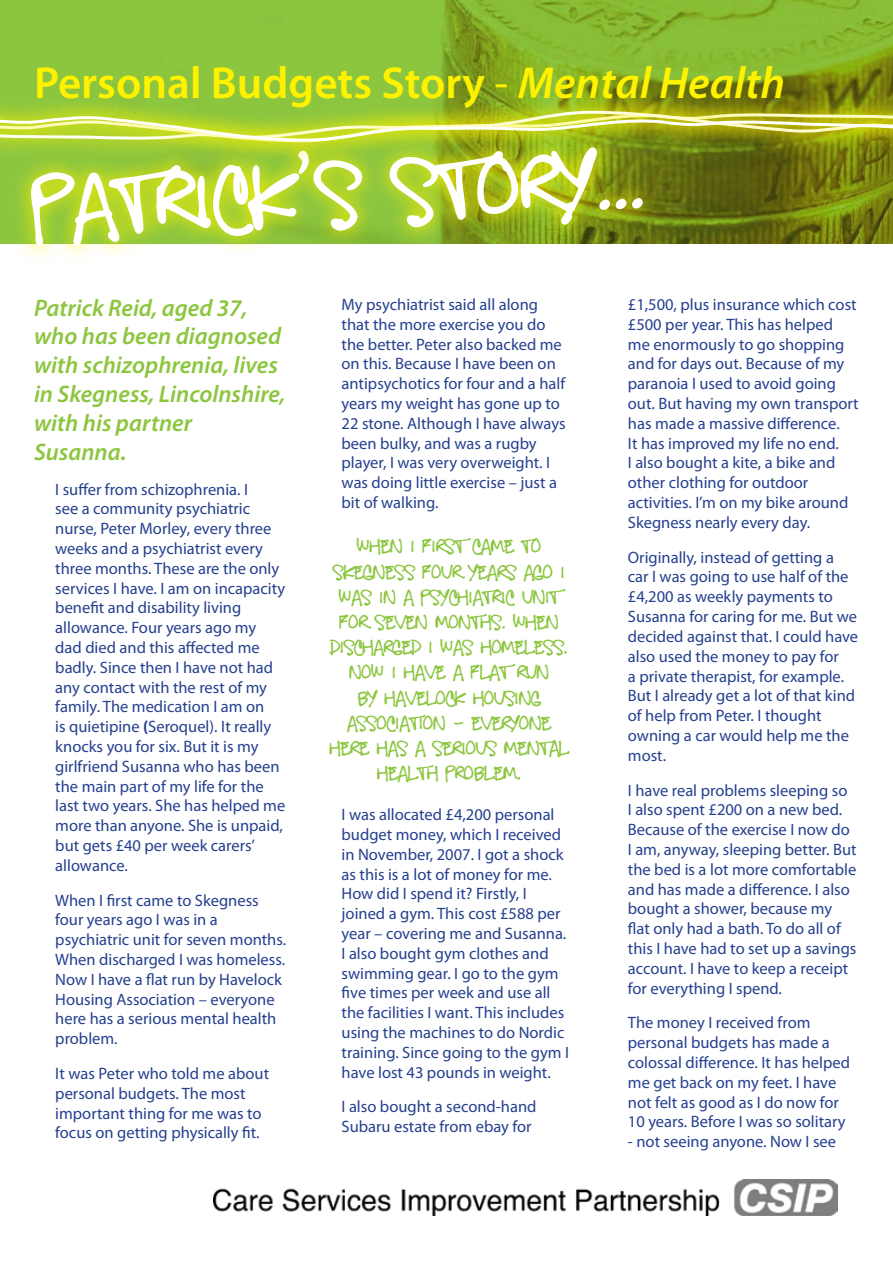
<style>
.page{position:relative;width:893px;height:1263px;background:#fff}
.page>*{position:absolute;margin:0;border:0;box-sizing:border-box;transform-origin:0 0}
.t1{font:90px "Gregs Other Hand";color:#fff}
.t2{font:600 45px "Myriad Pro";color:#fff200}
.t3{font:italic 600 24px/28.8px "Myriad Pro";color:#8cc63f}
.t4{font:21px/25.2px "Gregs Other Hand";color:#8cc63f;text-align:center}
.t5{font:16.5px/19.8px "Myriad Pro";color:#25408f}
.s1{font-weight:400}
.s2{font-style:italic}
.s3{font-weight:700}
</style>
<div class="page">
<img style="left:0;top:0;width:893px;height:243px">
<img style="left:214px;top:1179px;width:624px;height:36px">
<svg style="left:7px;top:191px;width:886px;height:68px"></svg>
<div style="left:0;top:72px;width:893px;height:89px;background:#fff200;opacity:.75"></div>
<svg style="left:0;top:85px;width:893px;height:106px;background:#8eab22"></svg>
<svg style="left:0;top:110px;width:893px;height:34px;background:#bacb46"></svg>
<h2 class="t2" style="left:34px;top:54px;width:753px">Personal Budgets Story <span class="s1">-</span> <span class="s2">Mental Health</span></h2>
<h1 class="t1" style="left:32px;top:158px;width:612px;rotate:-3deg">PATRICK’S STORY...</h1>
<h3 class="t3" style="left:34px;top:293px;width:253px">Patrick Reid, aged 37, who has been diagnosed with schizophrenia, lives in Skegness, Lincolnshire, with his partner<br>Susanna.</h3>
<p class="t5" style="left:55px;top:479px;width:231px">I suffer from schizophrenia. I<br>see a community psychiatric nurse, Peter Morley, every three weeks and a psychiatrist every three months. These are the only services I have. I am on incapacity benefit and disability living allowance. Four years ago my dad died and this affected me badly. Since then I have not had any contact with the rest of my family. The medication I am on<br>is quietipine <span class="s3">(</span>Seroquel). It really knocks you for six. But it is my girlfriend Susanna who has been the main part of my life for the last two years. She has helped me more than anyone. She is unpaid, but gets £40 per week carers’ allowance.</p>
<p class="t5" style="left:55px;top:890px;width:232px">When I first came to Skegness four years ago I was in a psychiatric unit for seven months.<br>When discharged I was homeless.<br>Now I have a flat run by Havelock<br>Housing Association – everyone here has a serious mental health problem.</p>
<p class="t5" style="left:55px;top:1063px;width:215px">It was Peter who told me about personal budgets. The most important thing for me was to focus on getting physically fit.</p>
<p class="t5" style="left:342px;top:294px;width:226px">My psychiatrist said all along that the more exercise you do the better. Peter also backed me on this. Because I have been on antipsychotics for four and a half years my weight has gone up to<br>22 stone. Although I have always been bulky, and was a rugby player, I was very overweight. I was doing little exercise – just a bit of walking.</p>
<p class="t4" style="left:330px;top:534px;width:240px">WHEN I FIRST CAME TO<br>SKEGNESS FOUR YEARS AGO I<br>WAS IN A PSYCHIATRIC UNIT<br>FOR SEVEN MONTHS. WHEN<br>DISCHARGED I WAS HOMELESS.<br>NOW I HAVE A FLAT RUN<br>BY HAVELOCK HOUSING<br>ASSOCIATION – EVERYONE<br>HERE HAS A SERIOUS MENTAL<br>HEALTH PROBLEM.</p>
<p class="t5" style="left:342px;top:804px;width:229px">I was allocated £4,200 personal budget money, which I received in November, 2007. I got a shock as this is a lot of money for me.<br>How did I spend it? Firstly, I joined a gym. This cost £588 per year – covering me and Susanna.<br>I also bought gym clothes and swimming gear. I go to the gym five times per week and use all the facilities I want. This includes using the machines to do Nordic training. Since going to the gym I have lost 43 pounds in weight.</p>
<p class="t5" style="left:342px;top:1097px;width:196px">I also bought a second-hand<br>Subaru estate from ebay for</p>
<p class="t5" style="left:628px;top:294px;width:232px">£1,500, plus insurance which cost £500 per year. This has helped me enormously to go shopping and for days out. Because of my paranoia I used to avoid going out. But having my own transport has made a massive difference.<br>It has improved my life no end.<br>I also bought a kite, a bike and other clothing for outdoor activities. I’m on my bike around<br>Skegness nearly every day.</p>
<p class="t5" style="left:628px;top:547px;width:232px">Originally, instead of getting a car I was going to use half of the £4,200 as weekly payments to<br>Susanna for caring for me. But we decided against that. I could have also used the money to pay for<br>a private therapist, for example.<br>But I already get a lot of that kind of help from Peter. I thought owning a car would help me the most.</p>
<p class="t5" style="left:628px;top:780px;width:230px">I have real problems sleeping so<br>I also spent £200 on a new bed.<br>Because of the exercise I now do<br>I am, anyway, sleeping better. But the bed is a lot more comfortable and has made a difference. I also bought a shower, because my flat only had a bath. To do all of this I have had to set up a savings account. I have to keep a receipt for everything I spend.</p>
<p class="t5" style="left:628px;top:1013px;width:224px">The money I received from personal budgets has made a colossal difference. It has helped me get back on my feet. I have not felt as good as I do now for<br>10 years. Before I was so solitary</p>
<p class="t5" style="left:628px;top:1131px;width:210px">- not seeing anyone. Now I see</p>
</div>
